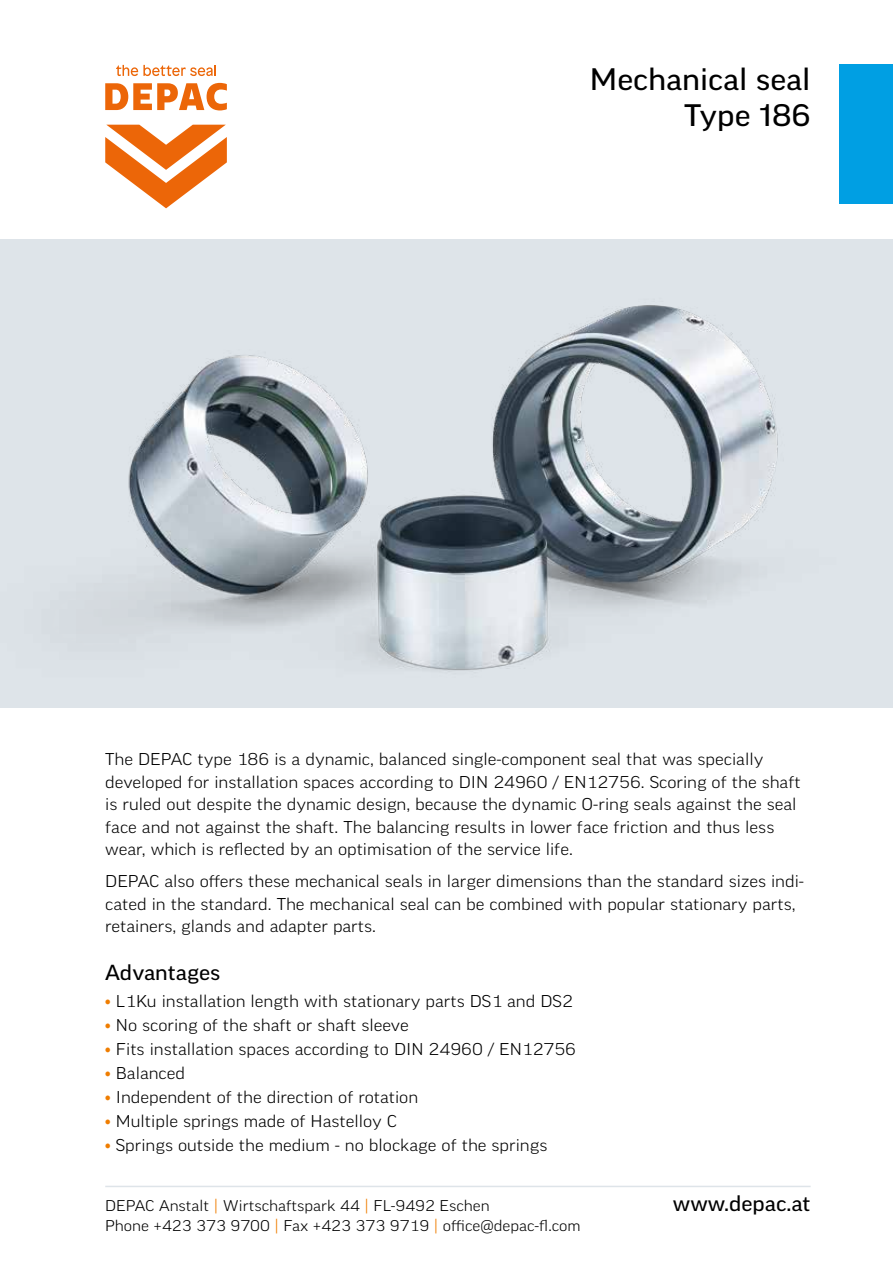
<style>
.page{position:relative;width:893px;height:1263px;background:#fff}
.page>*{position:absolute;margin:0;border:0;box-sizing:border-box;transform-origin:0 0}
.t1{font:expanded 30px/36px "Good Pro";color:#000;text-align:right}
.t2{font:expanded 21px "Good Pro";color:#000}
.t3{font:300 expanded 16.5px/22.5px "Good Pro";color:#000}
.t4{font:300 expanded 15px/19.5px "Good Pro";color:#000}
.s1{color:#ef7d00}
</style>
<div class="page">
<img style="left:0;top:239px;width:893px;height:468px">
<div style="left:839px;top:65px;width:54px;height:139px;background:#009fe3"></div>
<svg style="left:105px;top:83px;width:122px;height:27px"></svg>
<svg style="left:105px;top:125px;width:122px;height:83px"></svg>
<svg style="left:116px;top:65px;width:100px;height:11px"></svg>
<hr style="left:105px;top:1186px;width:706px;height:1px;background:#dee4e9">
<h1 class="t1" style="left:590px;top:61px;width:222px">Mechanical seal<br>Type 186</h1>
<p class="t3" style="left:105px;top:748px;width:697px">The DEPAC type 186 is a dynamic, balanced single-component seal that was specially developed for installation spaces according to DIN 24960 / EN12756. Scoring of the shaft is ruled out despite the dynamic design, because the dynamic O-ring seals against the seal face and not against the shaft. The balancing results in lower face friction and thus less wear, which is reflected by an optimisation of the service life.</p>
<p class="t3" style="left:105px;top:870px;width:700px">DEPAC also offers these mechanical seals in larger dimensions than the standard sizes indi&shy;cated in the standard. The mechanical seal can be combined with popular stationary parts, retainers, glands and adapter parts.</p>
<p class="t2" style="left:105px;top:960px;width:117px">Advantages</p>
<p class="t3" style="left:105px;top:990px;width:469px"><span class="s1">•</span> L1Ku installation length with stationary parts DS1 and DS2</p>
<p class="t3" style="left:105px;top:1014px;width:305px"><span class="s1">•</span> No scoring of the shaft or shaft sleeve</p>
<p class="t3" style="left:105px;top:1038px;width:472px"><span class="s1">•</span> Fits installation spaces according to DIN 24960 / EN12756</p>
<p class="t3" style="left:105px;top:1062px;width:81px"><span class="s1">•</span> Balanced</p>
<p class="t3" style="left:105px;top:1086px;width:314px"><span class="s1">•</span> Independent of the direction of rotation</p>
<p class="t3" style="left:105px;top:1110px;width:293px"><span class="s1">•</span> Multiple springs made of Hastelloy C</p>
<p class="t3" style="left:105px;top:1134px;width:444px"><span class="s1">•</span> Springs outside the medium - no blockage of the springs</p>
<p class="t4" style="left:105px;top:1196px;width:477px">DEPAC Anstalt <span class="s1">|</span> Wirtschaftspark 44 <span class="s1">|</span> FL-9492 Eschen<br>Phone +423 373 9700 <span class="s1">|</span> Fax +423 373 9719 <span class="s1">|</span> office@depac-fl.com</p>
<p class="t2" style="left:673px;top:1191px;width:139px">www.depac.at</p>
</div>
